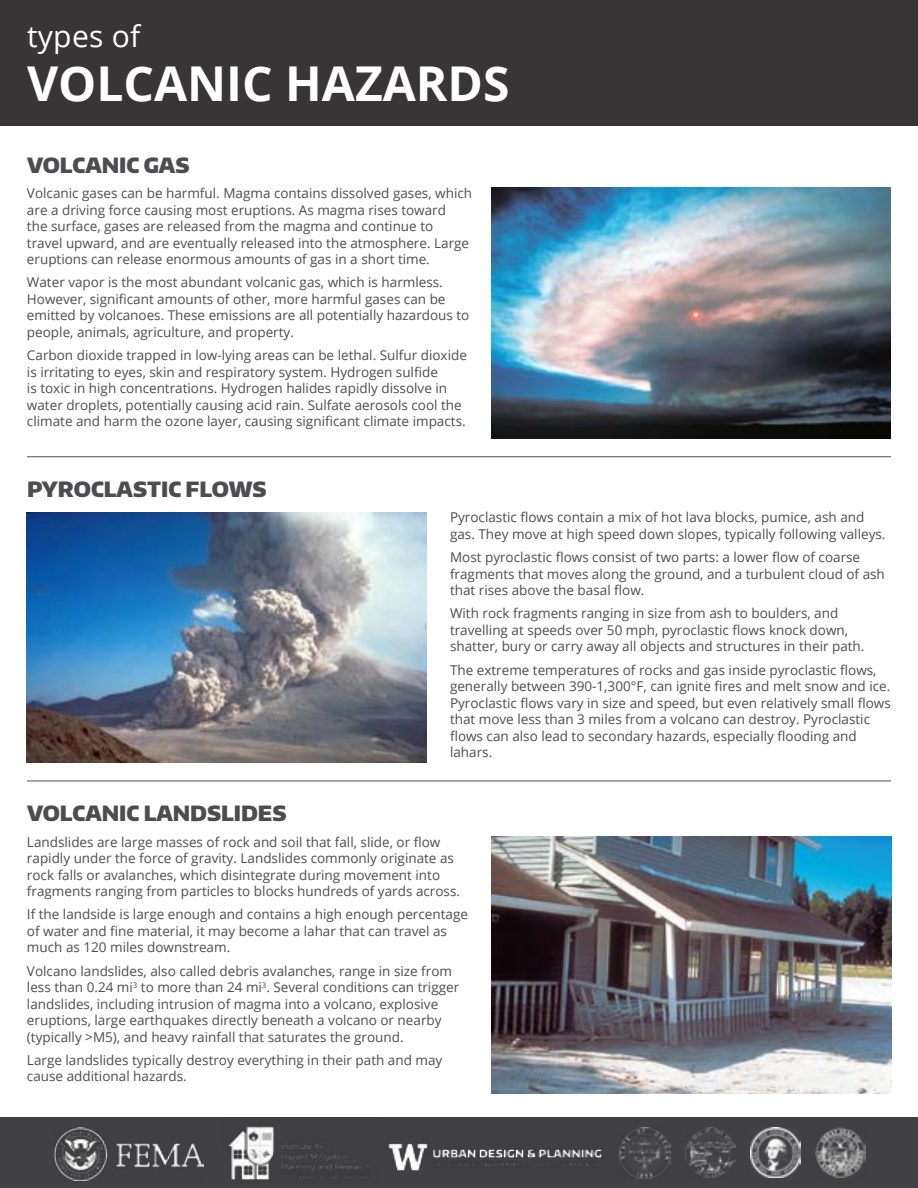
<style>
.page{position:relative;width:918px;height:1188px;background:#fff}
.page>*{position:absolute;margin:0;border:0;box-sizing:border-box;transform-origin:0 0}
.t1{font:700 48px "Open Sans";color:#fff}
.t2{font:30px "Open Sans";letter-spacing:.01em;color:#fff}
.t3{font:900 21px "Encode Sans Normal";color:#4d4d4f}
.t4{font:13.5px/16.5px "Open Sans";color:#4d4d4f}
</style>
<div class="page">
<div style="left:0;top:1118px;width:918px;height:70px;background:#414042"></div>
<img style="left:222px;top:1117px;width:157px;height:63px">
<img style="left:54px;top:1128px;width:149px;height:53px">
<img style="left:815px;top:1127px;width:51px;height:50px">
<img style="left:750px;top:1127px;width:50px;height:50px">
<img style="left:685px;top:1127px;width:50px;height:50px">
<img style="left:388px;top:1143px;width:232px;height:28px">
<img style="left:620px;top:1127px;width:50px;height:51px">
<div style="left:0;top:0;width:918px;height:126px;background:#383536"></div>
<hr style="left:27px;top:456px;width:864px;height:1px;background:#4d4d4f">
<hr style="left:27px;top:781px;width:864px;height:1px;background:#4d4d4f">
<img style="left:491px;top:188px;width:400px;height:250px">
<img style="left:27px;top:512px;width:400px;height:251px">
<img style="left:491px;top:836px;width:400px;height:258px">
<h2 class="t2" style="left:27px;top:15px;width:115px">types of</h2>
<h1 class="t1" style="left:27px;top:50px;width:484px">VOLCANIC HAZARDS</h1>
<h3 class="t3" style="left:27px;top:151px;width:164px">VOLCANIC GAS</h3>
<p class="t4" style="left:27px;top:185px;width:447px">Volcanic gases can be harmful. Magma contains dissolved gases, which are a driving force causing most eruptions. As magma rises toward<br>the surface, gases are released from the magma and continue to travel upward, and are eventually released into the atmosphere. Large eruptions can release enormous amounts of gas in a short time.</p>
<p class="t4" style="left:27px;top:274px;width:444px">Water vapor is the most abundant volcanic gas, which is harmless.<br>However, significant amounts of other, more harmful gases can be emitted by volcanoes. These emissions are all potentially hazardous to people, animals, agriculture, and property.</p>
<p class="t4" style="left:27px;top:347px;width:441px">Carbon dioxide trapped in low-lying areas can be lethal. Sulfur dioxide is irritating to eyes, skin and respiratory system. Hydrogen sulfide<br>is toxic in high concentrations. Hydrogen halides rapidly dissolve in water droplets, potentially causing acid rain. Sulfate aerosols cool the climate and harm the ozone layer, causing significant climate impacts.</p>
<h3 class="t3" style="left:27px;top:475px;width:241px">PYROCLASTIC FLOWS</h3>
<p class="t4" style="left:450px;top:509px;width:437px">Pyroclastic flows contain a mix of hot lava blocks, pumice, ash and gas. They move at high speed down slopes, typically following valleys.</p>
<p class="t4" style="left:450px;top:549px;width:436px">Most pyroclastic flows consist of two parts: a lower flow of coarse fragments that moves along the ground, and a turbulent cloud of ash that rises above the basal flow.</p>
<p class="t4" style="left:450px;top:605px;width:416px">With rock fragments ranging in size from ash to boulders, and travelling at speeds over 50 mph, pyroclastic flows knock down, shatter, bury or carry away all objects and structures in their path.</p>
<p class="t4" style="left:450px;top:661px;width:442px">The extreme temperatures of rocks and gas inside pyroclastic flows, generally between 390-1,300°F, can ignite fires and melt snow and ice.<br>Pyroclastic flows vary in size and speed, but even relatively small flows that move less than 3 miles from a volcano can destroy. Pyroclastic flows can also lead to secondary hazards, especially flooding and lahars.</p>
<h3 class="t3" style="left:27px;top:799px;width:261px">VOLCANIC LANDSLIDES</h3>
<p class="t4" style="left:27px;top:833px;width:435px">Landslides are large masses of rock and soil that fall, slide, or flow rapidly under the force of gravity. Landslides commonly originate as rock falls or avalanches, which disintegrate during movement into fragments ranging from particles to blocks hundreds of yards across.</p>
<p class="t4" style="left:27px;top:906px;width:442px">If the landside is large enough and contains a high enough percentage of water and fine material, it may become a lahar that can travel as much as 120 miles downstream.</p>
<p class="t4" style="left:27px;top:962px;width:434px">Volcano landslides, also called debris avalanches, range in size from less than 0.24 mi<sup>3</sup> to more than 24 mi<sup>3</sup>. Several conditions can trigger landslides, including intrusion of magma into a volcano, explosive eruptions, large earthquakes directly beneath a volcano or nearby (typically &gt;M5), and heavy rainfall that saturates the ground.</p>
<p class="t4" style="left:27px;top:1051px;width:417px">Large landslides typically destroy everything in their path and may cause additional hazards.</p>
</div>
